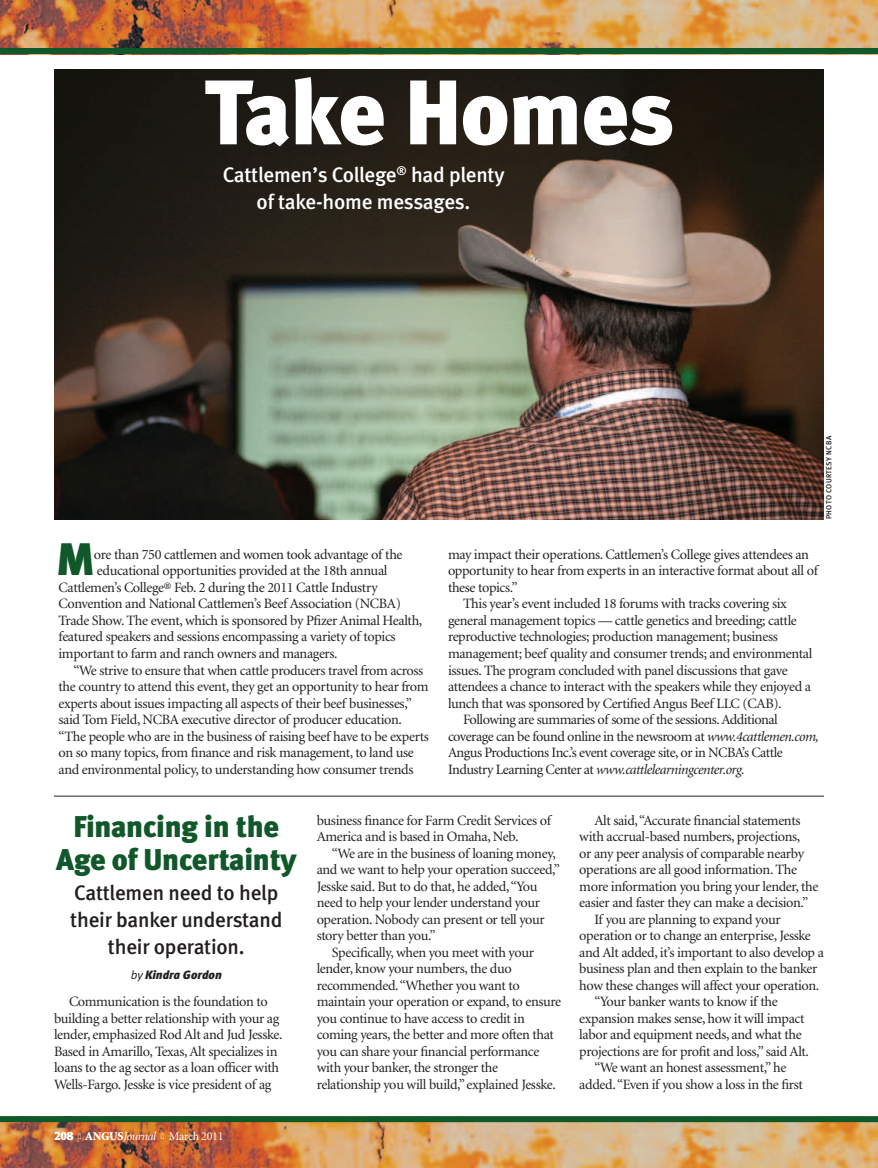
<style>
.page{position:relative;width:878px;height:1168px;background:#fff}
.page>*{position:absolute;margin:0;border:0;box-sizing:border-box;transform-origin:0 0}
.Main_headline{font:91.5px "Meta Black LF";letter-spacing:-.01em;color:#fff}
.Drop_Cap{font:45.45px "Meta Black LF";color:#10572a}
.headline{font:30px/33px "Meta Black LF";letter-spacing:-.01em;color:#10572a;text-align:center}
.deck{font:21px/27px "Meta Medium LF";letter-spacing:-.01em;color:#231f20;text-align:center}
.deck-2{font:21px/27px "Meta Medium LF";letter-spacing:-.015em;color:#fff;text-align:center}
.body_text{font:14.25px/16.5px "Minion";letter-spacing:-.025em;color:#231f20}
.Drop_Cap-2{font:14.25px "Minion";letter-spacing:-.025em;color:#231f20}
.t1{font:12px "Minion";letter-spacing:-.025em;color:#fff}
.byline{font:italic 12px "Meta Black LF";color:#231f20}
.photo_credit{font:7.5px "Meta Medium LF";letter-spacing:.045em;color:#231f20}
.s1{font-style:italic}
.s2{font-family:"Meta Normal LF"}
.s3{font-family:"Meta Black LF"}
.s4{font-weight:900}
</style>
<div class="page">
<img style="left:0;top:0;width:878px;height:48px">
<div style="left:0;top:48px;width:878px;height:6px;background:#10572a"></div>
<img style="left:54px;top:69px;width:770px;height:450px">
<img style="left:0;top:1122px;width:878px;height:46px">
<div style="left:0;top:1116px;width:878px;height:6px;background:#10572a"></div>
<hr style="left:54px;top:796px;width:770px;height:1px;background:#231f20">
<p class="Main_headline" style="left:204px;top:57px;width:471px">Take Homes</p>
<p class="deck-2" style="left:223px;top:161px;width:283px">Cattlemen’s College<sup>®</sup> had plenty of take-home messages.</p>
<p class="photo_credit" style="left:824px;top:519px;width:85px;rotate:-90deg">PHOTO COURTESY NCBA</p>
<p class="Drop_Cap" style="left:56px;top:532px;width:40px">M</p>
<p class="Drop_Cap-2" style="left:94px;top:547px;width:310px">ore than 750 cattlemen and women took advantage of the</p>
<p class="Drop_Cap-2" style="left:97px;top:564px;width:292px">educational opportunities provided at the 18th annual</p>
<p class="Drop_Cap-2" style="left:58px;top:580px;width:321px">Cattlemen’s College® Feb. 2 during the 2011 Cattle Industry</p>
<p class="Drop_Cap-2" style="left:58px;top:597px;width:344px">Convention and National Cattlemen’s Beef Association (NCBA)</p>
<p class="Drop_Cap-2" style="left:58px;top:613px;width:365px">Trade Show. The event, which is sponsored by Pfizer Animal Health,</p>
<p class="Drop_Cap-2" style="left:58px;top:630px;width:338px">featured speakers and sessions encompassing a variety of topics</p>
<p class="Drop_Cap-2" style="left:58px;top:646px;width:280px">important to farm and ranch owners and managers.</p>
<p class="body_text" style="left:58px;top:662px;width:372px;text-indent:15px">“We strive to ensure that when cattle producers travel from across the country to attend this event, they get an opportunity to hear from experts about issues impacting all aspects of their beef businesses,” said Tom Field, NCBA executive director of producer education. “The people who are in the business of raising beef have to be experts on so many topics, from finance and risk management, to land use and environmental policy, to understanding how consumer trends</p>
<p class="body_text" style="left:448px;top:547px;width:371px">may impact their operations. Cattlemen’s College gives attendees an opportunity to hear from experts in an interactive format about all of these topics.”</p>
<p class="body_text" style="left:448px;top:596px;width:366px;text-indent:15px">This year’s event included 18 forums with tracks covering six general management topics — cattle genetics and breeding; cattle reproductive technologies; production management; business management; beef quality and consumer trends; and environmental issues. The program concluded with panel discussions that gave attendees a chance to interact with the speakers while they enjoyed a lunch that was sponsored by Certified Angus Beef LLC (CAB).</p>
<p class="body_text" style="left:448px;top:712px;width:372px;text-indent:15px">Following are summaries of some of the sessions. Additional coverage can be found online in the newsroom at <span class="s1">www.4cattlemen.com, </span>Angus Productions Inc.’s event coverage site, or in NCBA’s Cattle Industry Learning Center at <span class="s1">www.cattlelearningcenter.org.</span></p>
<p class="headline" style="left:56px;top:809px;width:242px">Financing in the<br>Age of Uncertainty</p>
<p class="deck" style="left:70px;top:879px;width:213px">Cattlemen need to help their banker understand their operation.</p>
<p class="byline" style="left:131px;top:968px;width:92px"><span class="s2">by</span> Kindra Gordon</p>
<p class="body_text" style="left:54px;top:994px;width:230px;text-indent:15px">Communication is the foundation to building a better relationship with your ag lender, emphasized Rod Alt and Jud Jesske.<br>Based in Amarillo, Texas, Alt specializes in loans to the ag sector as a loan officer with Wells-Fargo. Jesske is vice president of ag</p>
<p class="t1" style="left:54px;top:1130px;width:171px"><span class="s3">208</span> ■ <span class="s4">ANGUS</span><span class="s1">Journal</span> ■ March 2011</p>
<p class="body_text" style="left:316px;top:812px;width:236px">business finance for Farm Credit Services of<br>America and is based in Omaha, Neb.</p>
<p class="body_text" style="left:316px;top:845px;width:245px;text-indent:15px">“We are in the business of loaning money, and we want to help your operation succeed,” Jesske said. But to do that, he added, “You need to help your lender understand your operation. Nobody can present or tell your story better than you.”</p>
<p class="body_text" style="left:316px;top:944px;width:246px;text-indent:15px">Specifically, when you meet with your lender, know your numbers, the duo recommended. “Whether you want to maintain your operation or expand, to ensure you continue to have access to credit in coming years, the better and more often that you can share your financial performance with your banker, the stronger the relationship you will build,” explained Jesske.</p>
<p class="body_text" style="left:579px;top:812px;width:241px;text-indent:15px">Alt said, “Accurate financial statements with accrual-based numbers, projections,<br>or any peer analysis of comparable nearby operations are all good information. The more information you bring your lender, the easier and faster they can make a decision.”</p>
<p class="body_text" style="left:579px;top:911px;width:246px;text-indent:15px">If you are planning to expand your operation or to change an enterprise, Jesske and Alt added, it’s important to also develop a business plan and then explain to the banker how these changes will affect your operation.</p>
<p class="body_text" style="left:579px;top:994px;width:231px;text-indent:15px">“Your banker wants to know if the expansion makes sense, how it will impact labor and equipment needs, and what the projections are for profit and loss,” said Alt.</p>
<p class="body_text" style="left:579px;top:1060px;width:225px;text-align:center">“We want an honest assessment,” he added. “Even if you show a loss in the first</p>
</div>
